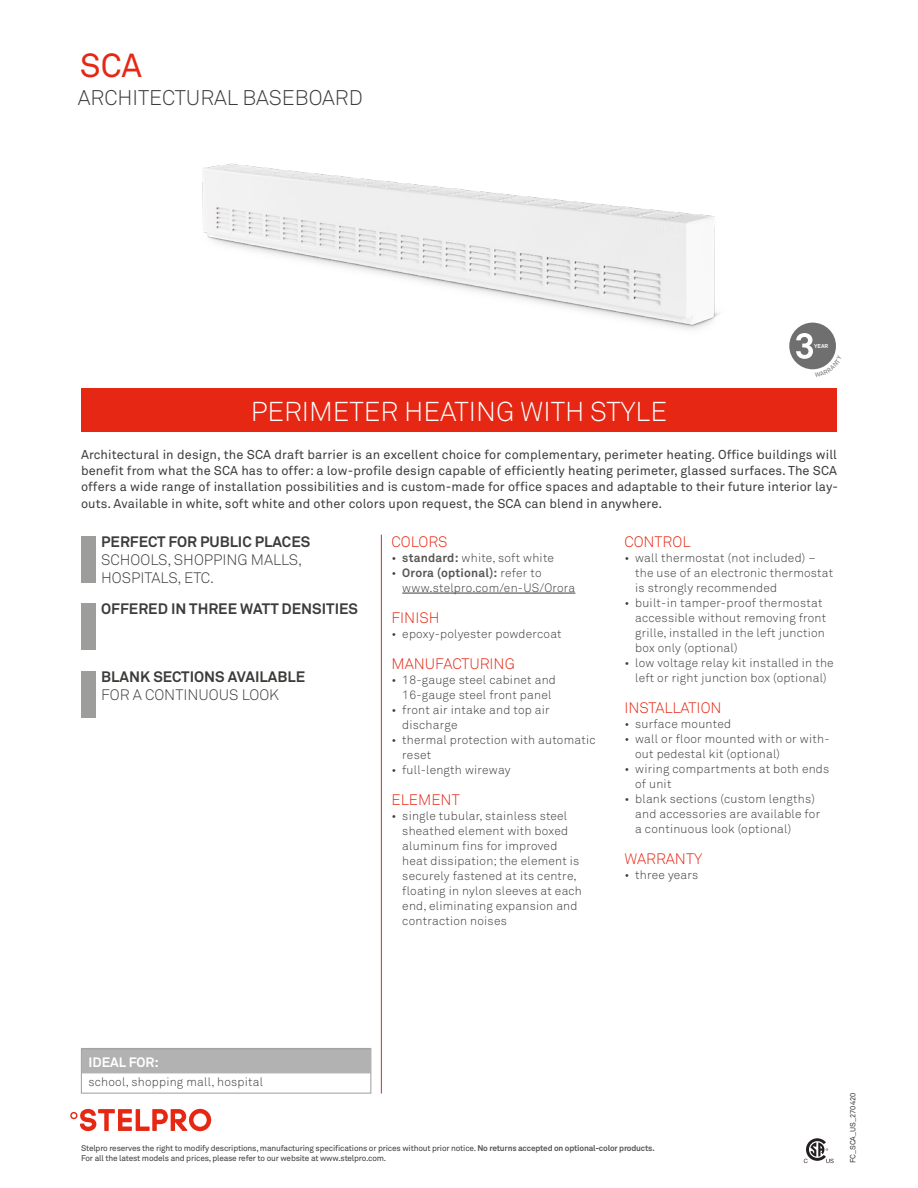
<style>
.page{position:relative;width:918px;height:1188px;background:#fff}
.page>*{position:absolute;margin:0;border:0;box-sizing:border-box;transform-origin:0 0}
.t1{font:33px "Akkurat";color:#e52713}
.t2{font:300 27px "Akkurat";color:#fff}
.t3{font:300 21px "Akkurat";color:#3c3c3b}
.t4{font:700 15px "Akkurat";color:#3c3c3b}
.t5{font:300 15px "Akkurat";color:#e52713}
.t6{font:300 15px/18px "Akkurat";color:#3c3c3b}
.t7{font:700 13.5px "Akkurat";color:#fff}
.t8{font:12.75px/16.5px "Akkurat";letter-spacing:.01em;color:#3c3c3b;text-align:justify}
.t9{font:300 12px/15px "Akkurat";letter-spacing:.02em;color:#3c3c3b}
.t10{font:8.25px/9.9px "Akkurat";letter-spacing:-.02em;color:#3c3c3b}
.t11{font:7.5px "Akkurat";color:#3c3c3b}
.t12{font:700 5.55px "Akkurat";color:#fff}
.s1{font-weight:700;color:#575756}
</style>
<div class="page">
<svg style="left:804px;top:1138px;width:30px;height:25px"></svg>
<img style="left:202px;top:163px;width:518px;height:166px">
<hr style="left:381px;top:535px;width:1px;height:559px;background:#e52713">
<div style="left:82px;top:1048px;width:288px;height:25px;background:#b3b2b2"></div>
<div style="left:81px;top:1048px;width:290px;height:46px;border:1px solid #9d9d9c"></div>
<div style="left:789px;top:323px;width:47px;height:46px;background:#706f6f;border-radius:50%"></div>
<div style="left:81px;top:536px;width:14px;height:47px;background:#9d9d9c"></div>
<div style="left:81px;top:604px;width:14px;height:46px;background:#9d9d9c"></div>
<div style="left:81px;top:671px;width:14px;height:47px;background:#9d9d9c"></div>
<hr style="left:402px;top:593px;width:173px;height:1px;background:#3c3c3b">
<div style="left:81px;top:389px;width:756px;height:43px;background:#e52713"></div>
<svg style="left:70px;top:1109px;width:141px;height:22px"></svg>
<svg style="left:796px;top:333px;width:40px;height:37px"></svg>
<h1 class="t1" style="left:80px;top:45px;width:63px">SCA</h1>
<h3 class="t3" style="left:78px;top:85px;width:286px">ARCHITECTURAL BASEBOARD</h3>
<p class="t12" style="left:814px;top:342px;width:16px">YEAR</p>
<h2 class="t2" style="left:251px;top:395px;width:418px">PERIMETER HEATING WITH STYLE</h2>
<p class="t8" style="left:81px;top:446px;width:759px">Architectural in design, the SCA draft barrier is an excellent choice for complementary, perimeter heating. Office buildings will benefit from what the SCA has to offer: a low-profile design capable of efficiently heating perimeter, glassed surfaces. The SCA offers a wide range of installation possibilities and is custom-made for office spaces and adaptable to their future interior lay&shy;outs. Available in white, soft white and other colors upon request, the SCA can blend in anywhere.</p>
<p class="t4" style="left:101px;top:532px;width:210px">PERFECT FOR PUBLIC PLACES</p>
<p class="t6" style="left:101px;top:550px;width:202px">SCHOOLS, SHOPPING MALLS,<br>HOSPITALS, ETC.</p>
<p class="t4" style="left:101px;top:600px;width:258px">OFFERED IN THREE WATT DENSITIES</p>
<p class="t4" style="left:101px;top:667px;width:205px">BLANK SECTIONS AVAILABLE</p>
<p class="t6" style="left:101px;top:685px;width:179px">FOR A CONTINUOUS LOOK</p>
<p class="t5" style="left:392px;top:532px;width:58px">COLORS</p>
<p class="t9" style="left:392px;top:550px;width:164px">• <span class="s1">standard:</span> white, soft white</p>
<p class="t9" style="left:402px;top:565px;width:175px;text-indent:-11px">• <span class="s1">Orora (optional):</span> refer to www.stelpro.com/en-US/Orora</p>
<p class="t5" style="left:392px;top:608px;width:49px">FINISH</p>
<p class="t9" style="left:392px;top:626px;width:172px">• epoxy-polyester powdercoat</p>
<p class="t5" style="left:392px;top:654px;width:125px">MANUFACTURING</p>
<p class="t9" style="left:392px;top:672px;width:166px;text-align:center">• 18-gauge steel cabinet and<br>16-gauge steel front panel</p>
<p class="t9" style="left:402px;top:702px;width:149px;text-indent:-11px">• front air intake and top air discharge</p>
<p class="t9" style="left:402px;top:732px;width:195px;text-indent:-11px">• thermal protection with automatic reset</p>
<p class="t9" style="left:392px;top:762px;width:121px">• full-length wireway</p>
<p class="t5" style="left:392px;top:791px;width:70px">ELEMENT</p>
<p class="t9" style="left:402px;top:808px;width:181px;text-indent:-11px">• single tubular, stainless steel sheathed element with boxed aluminum fins for improved heat dissipation; the element is securely fastened at its centre, floating in nylon sleeves at each end, eliminating expansion and contraction noises</p>
<p class="t5" style="left:624px;top:532px;width:68px">CONTROL</p>
<p class="t9" style="left:635px;top:550px;width:200px;text-indent:-11px">• wall thermostat (not included) – the use of an electronic thermostat is strongly recommended</p>
<p class="t9" style="left:635px;top:595px;width:193px;text-indent:-11px">• built-in tamper-proof thermostat accessible without removing front grille, installed in the left junction box only (optional)</p>
<p class="t9" style="left:624px;top:655px;width:211px;text-align:center">• low voltage relay kit installed in the left or right junction box (optional)</p>
<p class="t5" style="left:624px;top:698px;width:99px">INSTALLATION</p>
<p class="t9" style="left:624px;top:716px;width:108px">• surface mounted</p>
<p class="t9" style="left:635px;top:731px;width:196px;text-indent:-11px">• wall or floor mounted with or with&shy;out pedestal kit (optional)</p>
<p class="t9" style="left:635px;top:761px;width:196px;text-indent:-11px">• wiring compartments at both ends of unit</p>
<p class="t9" style="left:635px;top:791px;width:187px;text-indent:-11px">• blank sections (custom lengths) and accessories are available for a continuous look (optional)</p>
<p class="t5" style="left:624px;top:849px;width:79px">WARRANTY</p>
<p class="t9" style="left:624px;top:867px;width:75px">• three years</p>
<p class="t7" style="left:88px;top:1053px;width:72px">IDEAL FOR:</p>
<p class="t9" style="left:88px;top:1074px;width:176px">school, shopping mall, hospital</p>
<p class="t10" style="left:81px;top:1143px;width:575px">Stelpro reserves the right to modify descriptions, manufacturing specifications or prices without prior notice. <span class="s1">No returns accepted on optional-color products.<br></span>For all the latest models and prices, please refer to our website at www.stelpro.com.</p>
<p class="t11" style="left:848px;top:1163px;width:72px;rotate:-90deg">FC_SCA_US_270420</p>
</div>
